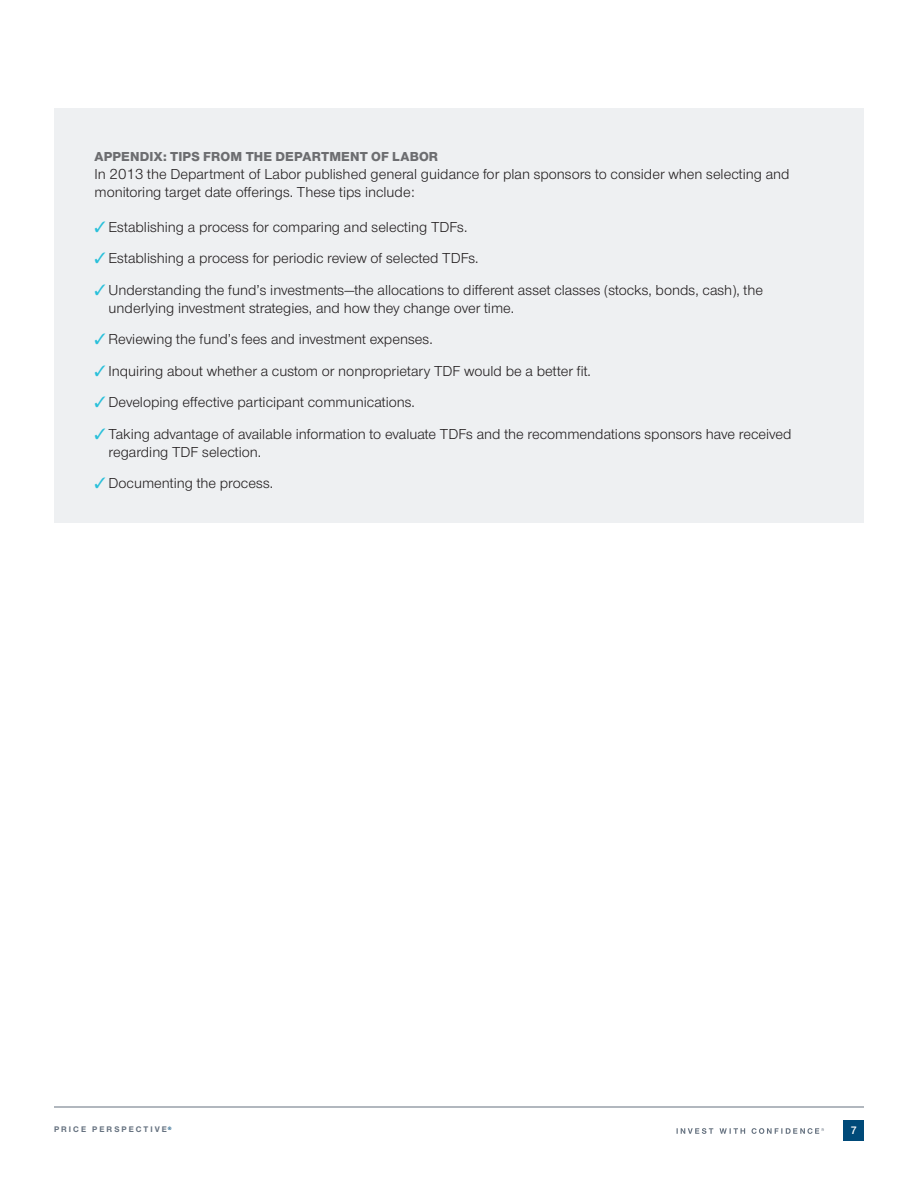
<style>
.page{position:relative;width:918px;height:1188px;background:#fff}
.page>*{position:absolute;margin:0;border:0;box-sizing:border-box;transform-origin:0 0}
.t1{font:15px/18px "Nimbus Sans Novus";color:#231f20}
.t2{font:800 13.5px "Nimbus Sans Novus";letter-spacing:.015em;color:#6c6d70}
.t3{font:600 11.25px "Nimbus Sans Novus";color:#fff}
.t4{font:700 8.4px "Nimbus Sans Novus";letter-spacing:.235em;color:#65717f}
.t5{font:700 4.95px "Nimbus Sans Novus";color:#004a79}
.s1{color:#29c0da}
</style>
<div class="page">
<div style="left:844px;top:1121px;width:20px;height:20px;background:#004a79"></div>
<hr style="left:54px;top:1107px;width:810px;height:1px;background:#65717f">
<svg style="left:677px;top:1128px;width:147px;height:6px"></svg>
<div style="left:54px;top:108px;width:810px;height:414px;background:#eef0f2"></div>
<p class="t2" style="left:94px;top:147px;width:345px">APPENDIX: TIPS FROM THE DEPARTMENT OF LABOR</p>
<p class="t1" style="left:94px;top:165px;width:697px">In 2013 the Department of Labor published general guidance for plan sponsors to consider when selecting and monitoring target date offerings. These tips include:</p>
<p class="t1" style="left:94px;top:217px;width:374px"><span class="s1">✓</span> Establishing a process for comparing and selecting TDFs.</p>
<p class="t1" style="left:94px;top:249px;width:386px"><span class="s1">✓</span> Establishing a process for periodic review of selected TDFs.</p>
<p class="t1" style="left:109px;top:280px;width:656px;text-indent:-14px"><span class="s1">✓</span> Understanding the fund’s investments—the allocations to different asset classes (stocks, bonds, cash), the underlying investment strategies, and how they change over time.</p>
<p class="t1" style="left:94px;top:330px;width:340px"><span class="s1">✓</span> Reviewing the fund’s fees and investment expenses.</p>
<p class="t1" style="left:94px;top:361px;width:498px"><span class="s1">✓</span> Inquiring about whether a custom or nonproprietary TDF would be a better fit.</p>
<p class="t1" style="left:94px;top:393px;width:322px"><span class="s1">✓</span> Developing effective participant communications.</p>
<p class="t1" style="left:109px;top:424px;width:685px;text-indent:-14px"><span class="s1">✓</span> Taking advantage of available information to evaluate TDFs and the recommendations sponsors have received regarding TDF selection.</p>
<p class="t1" style="left:94px;top:474px;width:180px"><span class="s1">✓</span> Documenting the process.</p>
<p class="t5" style="left:168px;top:1125px;width:5px">®</p>
<p class="t4" style="left:54px;top:1124px;width:114px">PRICE PERSPECTIVE</p>
<p class="t3" style="left:851px;top:1123px;width:7px">7</p>
</div>
